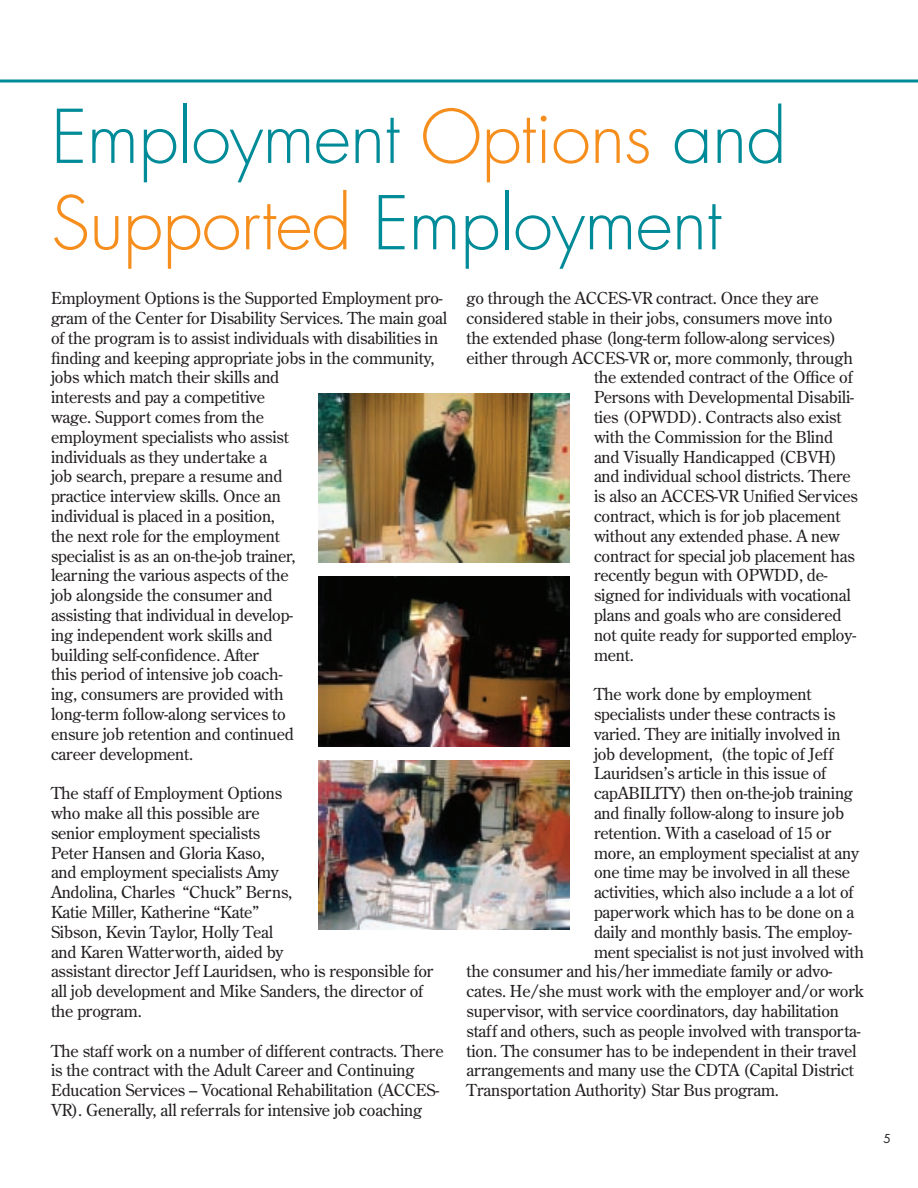
<style>
.page{position:relative;width:918px;height:1188px;background:#fff}
.page>*{position:absolute;margin:0;border:0;box-sizing:border-box;transform-origin:0 0}
.t1{font:300 72px/86.4px "Futura";letter-spacing:-.01em;color:#008b98}
.t2{font:16.5px/19.8px "Century Old Style";letter-spacing:-.01em;color:#231f20}
.t3{font:12px "Futura";color:#231f20}
.s1{color:#f68e1e}
</style>
<div class="page">
<hr style="left:0;top:80px;width:918px;height:2px;background:#008b98">
<img style="left:318px;top:393px;width:252px;height:169px">
<img style="left:318px;top:577px;width:252px;height:169px">
<img style="left:318px;top:760px;width:252px;height:170px">
<h1 class="t1" style="left:51px;top:96px;width:737px">Employment <span class="s1">Options</span> and<br><span class="s1">Supported</span> Employment</h1>
<p class="t2" style="left:51px;top:288px;width:398px">Employment Options is the Supported Employment pro&shy;gram of the Center for Disability Services. The main goal of the program is to assist individuals with disabilities in finding and keeping appropriate jobs in the community, jobs which match their skills and<br>interests and pay a competitive<br>wage. Support comes from the<br>employment specialists who assist<br>individuals as they undertake a<br>job search, prepare a resume and<br>practice interview skills. Once an<br>individual is placed in a position,<br>the next role for the employment<br>specialist is as an on-the-job trainer,<br>learning the various aspects of the<br>job alongside the consumer and<br>assisting that individual in develop-<br>ing independent work skills and<br>building self-confidence. After<br>this period of intensive job coach-<br>ing, consumers are provided with<br>long-term follow-along services to<br>ensure job retention and continued<br>career development.</p>
<p class="t2" style="left:51px;top:783px;width:384px">The staff of Employment Options<br>who make all this possible are<br>senior employment specialists<br>Peter Hansen and Gloria Kaso,<br>and employment specialists Amy<br>Andolina, Charles “Chuck” Berns,<br>Katie Miller, Katherine “Kate”<br>Sibson, Kevin Taylor, Holly Teal<br>and Karen Watterworth, aided by<br>assistant director Jeff Lauridsen, who is responsible for all job development and Mike Sanders, the director of the program.</p>
<p class="t2" style="left:51px;top:1040px;width:394px">The staff work on a number of different contracts. There is the contract with the Adult Career and Continuing Education Services – Vocational Rehabilitation (ACCES-VR). Generally, all referrals for intensive job coaching</p>
<p class="t2" style="left:467px;top:288px;width:354px">go through the ACCES-VR contract. Once they are</p>
<p class="t2" style="left:467px;top:308px;width:367px">considered stable in their jobs, consumers move into</p>
<p class="t2" style="left:467px;top:328px;width:371px">the extended phase (long-term follow-along services)</p>
<p class="t2" style="left:467px;top:347px;width:388px">either through ACCES-VR or, more commonly, through</p>
<p class="t2" style="left:594px;top:367px;width:260px">the extended contract of the Office of</p>
<p class="t2" style="left:594px;top:387px;width:262px">Persons with Developmental Disabili-</p>
<p class="t2" style="left:594px;top:407px;width:249px">ties (OPWDD). Contracts also exist</p>
<p class="t2" style="left:594px;top:427px;width:241px">with the Commission for the Blind</p>
<p class="t2" style="left:594px;top:446px;width:244px">and Visually Handicapped (CBVH)</p>
<p class="t2" style="left:594px;top:466px;width:258px">and individual school districts. There</p>
<p class="t2" style="left:594px;top:486px;width:266px">is also an ACCES-VR Unified Services</p>
<p class="t2" style="left:594px;top:506px;width:248px">contract, which is for job placement</p>
<p class="t2" style="left:594px;top:526px;width:247px">without any extended phase. A new</p>
<p class="t2" style="left:594px;top:545px;width:262px">contract for special job placement has</p>
<p class="t2" style="left:594px;top:565px;width:235px">recently begun with OPWDD, de-</p>
<p class="t2" style="left:594px;top:585px;width:258px">signed for individuals with vocational</p>
<p class="t2" style="left:594px;top:605px;width:249px">plans and goals who are considered</p>
<p class="t2" style="left:594px;top:625px;width:264px">not quite ready for supported employ-</p>
<p class="t2" style="left:594px;top:644px;width:41px">ment.</p>
<p class="t2" style="left:594px;top:684px;width:219px">The work done by employment</p>
<p class="t2" style="left:594px;top:704px;width:243px">specialists under these contracts is</p>
<p class="t2" style="left:594px;top:724px;width:248px">varied. They are initially involved in</p>
<p class="t2" style="left:594px;top:743px;width:241px">job development, (the topic of Jeff</p>
<p class="t2" style="left:594px;top:763px;width:234px">Lauridsen’s article in this issue of</p>
<p class="t2" style="left:594px;top:783px;width:261px">capABILITY) then on-the-job training</p>
<p class="t2" style="left:594px;top:803px;width:252px">and finally follow-along to insure job</p>
<p class="t2" style="left:594px;top:823px;width:239px">retention. With a caseload of 15 or</p>
<p class="t2" style="left:594px;top:842px;width:267px">more, an employment specialist at any</p>
<p class="t2" style="left:594px;top:862px;width:257px">one time may be involved in all these</p>
<p class="t2" style="left:594px;top:882px;width:261px">activities, which also include a a lot of</p>
<p class="t2" style="left:594px;top:902px;width:262px">paperwork which has to be done on a</p>
<p class="t2" style="left:594px;top:922px;width:260px">daily and monthly basis. The employ-</p>
<p class="t2" style="left:594px;top:941px;width:272px">ment specialist is not just involved with</p>
<p class="t2" style="left:467px;top:961px;width:367px">the consumer and his/her immediate family or advo-</p>
<p class="t2" style="left:467px;top:981px;width:399px">cates. He/she must work with the employer and/or work</p>
<p class="t2" style="left:467px;top:1001px;width:374px">supervisor, with service coordinators, day habilitation</p>
<p class="t2" style="left:467px;top:1021px;width:396px">staff and others, such as people involved with transporta-</p>
<p class="t2" style="left:467px;top:1040px;width:392px">tion. The consumer has to be independent in their travel</p>
<p class="t2" style="left:467px;top:1060px;width:389px">arrangements and many use the CDTA (Capital District</p>
<p class="t2" style="left:467px;top:1080px;width:314px">Transportation Authority) Star Bus program.</p>
<p class="t3" style="left:884px;top:1131px;width:9px">5</p>
</div>
